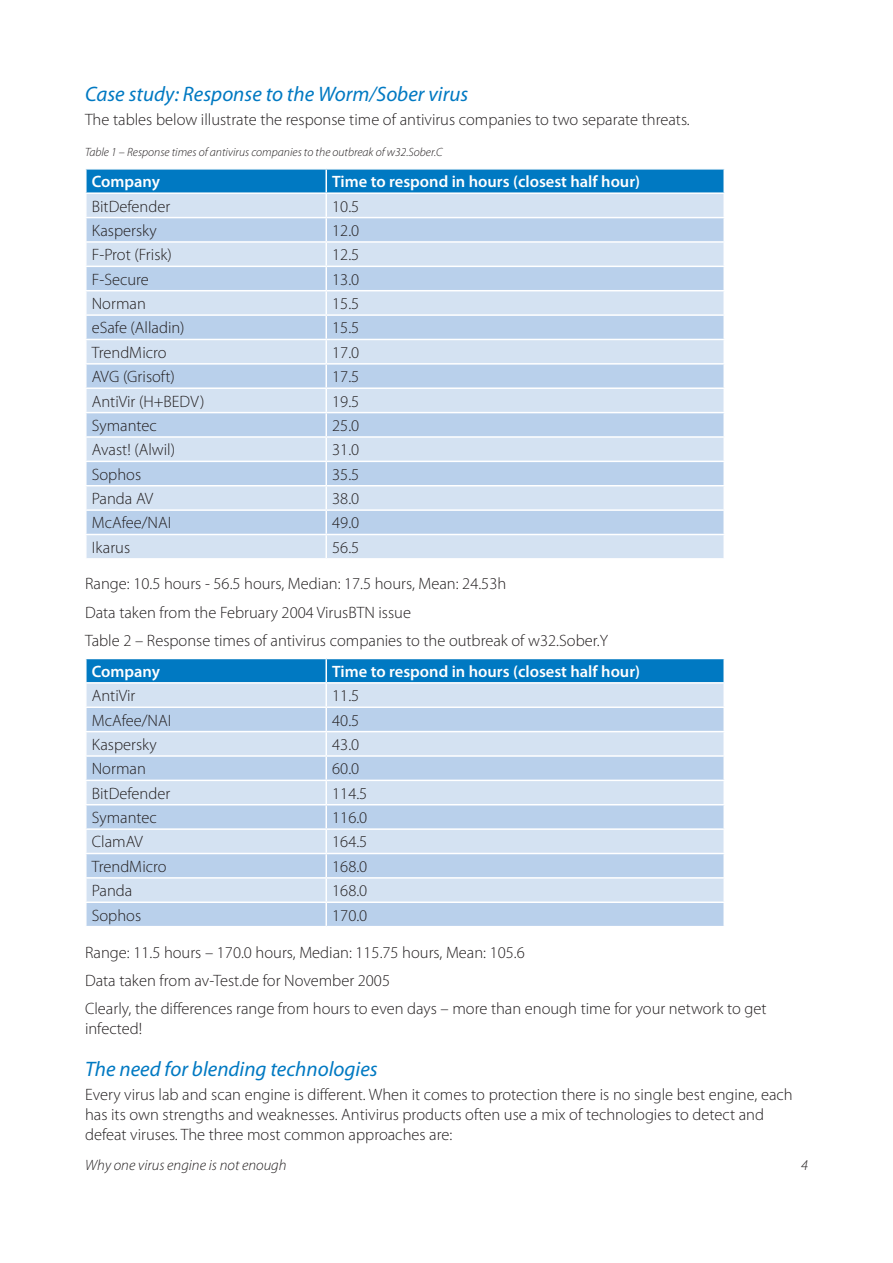
<style>
.page{position:relative;width:893px;height:1263px;background:#fff}
.page>*{position:absolute;margin:0;border:0;box-sizing:border-box;transform-origin:0 0}
.t1{font:italic 21px "Myriad Pro";color:#0079c2}
.t2{font:300 16.5px/28.3px "Myriad Pro";color:#231f20}
.t3{font:600 16.5px "Myriad Pro";color:#fff}
.t4{font:italic 300 15px "Myriad Pro";color:#231f20}
.t5{font:italic 300 12px "Myriad Pro";color:#231f20}
</style>
<div class="page">
<div style="left:87px;top:170px;width:636px;height:22px;background:#0079c2"></div>
<div style="left:87px;top:194px;width:636px;height:364px;background:#d4e2f2"></div>
<svg style="left:87px;top:218px;width:636px;height:316px;background:#c6d8ee"></svg>
<hr style="left:325px;top:170px;width:2px;height:22px;background:#fff">
<hr style="left:325px;top:194px;width:2px;height:23px;background:#fff">
<hr style="left:325px;top:218px;width:2px;height:23px;background:#fff">
<hr style="left:325px;top:243px;width:2px;height:23px;background:#fff">
<hr style="left:325px;top:267px;width:2px;height:23px;background:#fff">
<hr style="left:325px;top:291px;width:2px;height:23px;background:#fff">
<hr style="left:325px;top:340px;width:2px;height:23px;background:#fff">
<hr style="left:325px;top:389px;width:2px;height:23px;background:#fff">
<hr style="left:325px;top:438px;width:2px;height:23px;background:#fff">
<hr style="left:325px;top:486px;width:2px;height:23px;background:#fff">
<hr style="left:325px;top:535px;width:2px;height:23px;background:#fff">
<hr style="left:85px;top:217px;width:241px;height:1px;background:#fff">
<hr style="left:326px;top:217px;width:399px;height:1px;background:#fff">
<hr style="left:85px;top:241px;width:241px;height:2px;background:#fff">
<hr style="left:326px;top:241px;width:399px;height:2px;background:#fff">
<hr style="left:85px;top:266px;width:241px;height:1px;background:#fff">
<hr style="left:326px;top:266px;width:399px;height:1px;background:#fff">
<hr style="left:85px;top:290px;width:241px;height:1px;background:#fff">
<hr style="left:326px;top:290px;width:399px;height:1px;background:#fff">
<hr style="left:85px;top:314px;width:241px;height:2px;background:#fff">
<hr style="left:326px;top:314px;width:399px;height:2px;background:#fff">
<hr style="left:325px;top:316px;width:2px;height:23px;background:#fff">
<hr style="left:85px;top:339px;width:241px;height:1px;background:#fff">
<hr style="left:326px;top:339px;width:399px;height:1px;background:#fff">
<hr style="left:85px;top:363px;width:241px;height:2px;background:#fff">
<hr style="left:326px;top:363px;width:399px;height:2px;background:#fff">
<hr style="left:325px;top:365px;width:2px;height:22px;background:#fff">
<hr style="left:85px;top:387px;width:241px;height:2px;background:#fff">
<hr style="left:326px;top:387px;width:399px;height:2px;background:#fff">
<hr style="left:85px;top:412px;width:241px;height:1px;background:#fff">
<hr style="left:326px;top:412px;width:399px;height:1px;background:#fff">
<hr style="left:325px;top:413px;width:2px;height:23px;background:#fff">
<hr style="left:85px;top:436px;width:241px;height:2px;background:#fff">
<hr style="left:326px;top:436px;width:399px;height:2px;background:#fff">
<hr style="left:85px;top:461px;width:241px;height:1px;background:#fff">
<hr style="left:326px;top:461px;width:399px;height:1px;background:#fff">
<hr style="left:325px;top:462px;width:2px;height:23px;background:#fff">
<hr style="left:85px;top:485px;width:241px;height:1px;background:#fff">
<hr style="left:326px;top:485px;width:399px;height:1px;background:#fff">
<hr style="left:85px;top:509px;width:241px;height:2px;background:#fff">
<hr style="left:326px;top:509px;width:399px;height:2px;background:#fff">
<hr style="left:325px;top:511px;width:2px;height:23px;background:#fff">
<hr style="left:85px;top:534px;width:241px;height:1px;background:#fff">
<hr style="left:326px;top:534px;width:399px;height:1px;background:#fff">
<div style="left:87px;top:659px;width:636px;height:23px;background:#0079c2"></div>
<div style="left:87px;top:684px;width:636px;height:22px;background:#d4e2f2"></div>
<svg style="left:87px;top:708px;width:636px;height:218px;background:#c5d8ee"></svg>
<hr style="left:325px;top:659px;width:2px;height:23px;background:#fff">
<hr style="left:325px;top:684px;width:2px;height:22px;background:#fff">
<hr style="left:325px;top:708px;width:2px;height:23px;background:#fff">
<hr style="left:325px;top:732px;width:2px;height:23px;background:#fff">
<hr style="left:325px;top:757px;width:2px;height:23px;background:#fff">
<hr style="left:325px;top:781px;width:2px;height:23px;background:#fff">
<hr style="left:325px;top:830px;width:2px;height:23px;background:#fff">
<hr style="left:325px;top:879px;width:2px;height:22px;background:#fff">
<hr style="left:85px;top:731px;width:241px;height:1px;background:#fff">
<hr style="left:326px;top:731px;width:399px;height:1px;background:#fff">
<hr style="left:85px;top:755px;width:241px;height:2px;background:#fff">
<hr style="left:326px;top:755px;width:399px;height:2px;background:#fff">
<hr style="left:85px;top:780px;width:241px;height:1px;background:#fff">
<hr style="left:326px;top:780px;width:399px;height:1px;background:#fff">
<hr style="left:85px;top:804px;width:241px;height:1px;background:#fff">
<hr style="left:326px;top:804px;width:399px;height:1px;background:#fff">
<hr style="left:325px;top:805px;width:2px;height:23px;background:#fff">
<hr style="left:85px;top:828px;width:241px;height:2px;background:#fff">
<hr style="left:326px;top:828px;width:399px;height:2px;background:#fff">
<hr style="left:85px;top:853px;width:241px;height:1px;background:#fff">
<hr style="left:326px;top:853px;width:399px;height:1px;background:#fff">
<hr style="left:325px;top:854px;width:2px;height:23px;background:#fff">
<hr style="left:85px;top:877px;width:241px;height:2px;background:#fff">
<hr style="left:326px;top:877px;width:399px;height:2px;background:#fff">
<hr style="left:85px;top:901px;width:241px;height:2px;background:#fff">
<hr style="left:326px;top:901px;width:399px;height:2px;background:#fff">
<hr style="left:325px;top:903px;width:2px;height:23px;background:#fff">
<p class="t1" style="left:85px;top:81px;width:385px">Case study: Response to the Worm/Sober virus</p>
<p class="t2" style="left:85px;top:105px;width:606px">The tables below illustrate the response time of antivirus companies to two separate threats.</p>
<p class="t5" style="left:85px;top:146px;width:359px">Table 1 – Response times of antivirus companies to the outbreak of w32.Sober.C</p>
<p class="t3" style="left:92px;top:171px;width:70px">Company</p>
<p class="t3" style="left:332px;top:171px;width:309px">Time to respond in hours (closest half hour)</p>
<p class="t2" style="left:92px;top:192px;width:80px">BitDefender</p>
<p class="t2" style="left:332px;top:192px;width:29px">10.5</p>
<p class="t2" style="left:92px;top:217px;width:66px">Kaspersky</p>
<p class="t2" style="left:332px;top:217px;width:29px">12.0</p>
<p class="t2" style="left:92px;top:241px;width:82px">F-Prot (Frisk)</p>
<p class="t2" style="left:332px;top:241px;width:29px">12.5</p>
<p class="t2" style="left:92px;top:265px;width:59px">F-Secure</p>
<p class="t2" style="left:332px;top:265px;width:29px">13.0</p>
<p class="t2" style="left:92px;top:290px;width:56px">Norman</p>
<p class="t2" style="left:332px;top:290px;width:29px">15.5</p>
<p class="t2" style="left:92px;top:314px;width:94px">eSafe (Alladin)</p>
<p class="t2" style="left:332px;top:314px;width:29px">15.5</p>
<p class="t2" style="left:92px;top:338px;width:76px">TrendMicro</p>
<p class="t2" style="left:332px;top:338px;width:29px">17.0</p>
<p class="t2" style="left:92px;top:363px;width:85px">AVG (Grisoft)</p>
<p class="t2" style="left:332px;top:363px;width:29px">17.5</p>
<p class="t2" style="left:92px;top:387px;width:114px">AntiVir (H+BEDV)</p>
<p class="t2" style="left:332px;top:387px;width:29px">19.5</p>
<p class="t2" style="left:92px;top:411px;width:67px">Symantec</p>
<p class="t2" style="left:332px;top:411px;width:29px">25.0</p>
<p class="t2" style="left:92px;top:436px;width:85px">Avast! (Alwil)</p>
<p class="t2" style="left:332px;top:436px;width:29px">31.0</p>
<p class="t2" style="left:92px;top:460px;width:51px">Sophos</p>
<p class="t2" style="left:332px;top:460px;width:29px">35.5</p>
<p class="t2" style="left:92px;top:485px;width:63px">Panda AV</p>
<p class="t2" style="left:332px;top:485px;width:29px">38.0</p>
<p class="t2" style="left:92px;top:509px;width:81px">McAfee/NAI</p>
<p class="t2" style="left:332px;top:509px;width:29px">49.0</p>
<p class="t2" style="left:92px;top:533px;width:40px">Ikarus</p>
<p class="t2" style="left:332px;top:533px;width:29px">56.5</p>
<p class="t2" style="left:85px;top:570px;width:525px">Range: 10.5 hours - 56.5 hours, Median: 17.5 hours, Mean: 24.53h<br>Data taken from the February 2004 VirusBTN issue<br>Table 2 – Response times of antivirus companies to the outbreak of w32.Sober.Y</p>
<p class="t3" style="left:92px;top:661px;width:70px">Company</p>
<p class="t3" style="left:332px;top:661px;width:309px">Time to respond in hours (closest half hour)</p>
<p class="t2" style="left:92px;top:682px;width:45px">AntiVir</p>
<p class="t2" style="left:332px;top:682px;width:29px">11.5</p>
<p class="t2" style="left:92px;top:706px;width:81px">McAfee/NAI</p>
<p class="t2" style="left:332px;top:706px;width:29px">40.5</p>
<p class="t2" style="left:92px;top:730px;width:66px">Kaspersky</p>
<p class="t2" style="left:332px;top:730px;width:29px">43.0</p>
<p class="t2" style="left:92px;top:755px;width:56px">Norman</p>
<p class="t2" style="left:332px;top:755px;width:29px">60.0</p>
<p class="t2" style="left:92px;top:779px;width:80px">BitDefender</p>
<p class="t2" style="left:332px;top:779px;width:37px">114.5</p>
<p class="t2" style="left:92px;top:804px;width:67px">Symantec</p>
<p class="t2" style="left:332px;top:804px;width:37px">116.0</p>
<p class="t2" style="left:92px;top:828px;width:53px">ClamAV</p>
<p class="t2" style="left:332px;top:828px;width:37px">164.5</p>
<p class="t2" style="left:92px;top:852px;width:76px">TrendMicro</p>
<p class="t2" style="left:332px;top:852px;width:37px">168.0</p>
<p class="t2" style="left:92px;top:877px;width:42px">Panda</p>
<p class="t2" style="left:332px;top:877px;width:37px">168.0</p>
<p class="t2" style="left:92px;top:901px;width:51px">Sophos</p>
<p class="t2" style="left:332px;top:901px;width:37px">170.0</p>
<p class="t2" style="left:85px;top:938px;width:683px">Range: 11.5 hours – 170.0 hours, Median: 115.75 hours, Mean: 105.6<br>Data taken from av-Test.de for November 2005<br>Clearly, the differences range from hours to even days – more than enough time for your network to get</p>
<p class="t2" style="left:85px;top:1015px;width:59px">infected!</p>
<p class="t1" style="left:85px;top:1056px;width:294px">The need for blending technologies</p>
<p class="t2" style="left:85px;top:1085px;width:709px;line-height:19.8px">Every virus lab and scan engine is different. When it comes to protection there is no single best engine, each has its own strengths and weaknesses. Antivirus products often use a mix of technologies to detect and defeat viruses. The three most common approaches are:</p>
<p class="t4" style="left:85px;top:1157px;width:203px">Why one virus engine is not enough</p>
<p class="t4" style="left:801px;top:1157px;width:8px">4</p>
</div>
